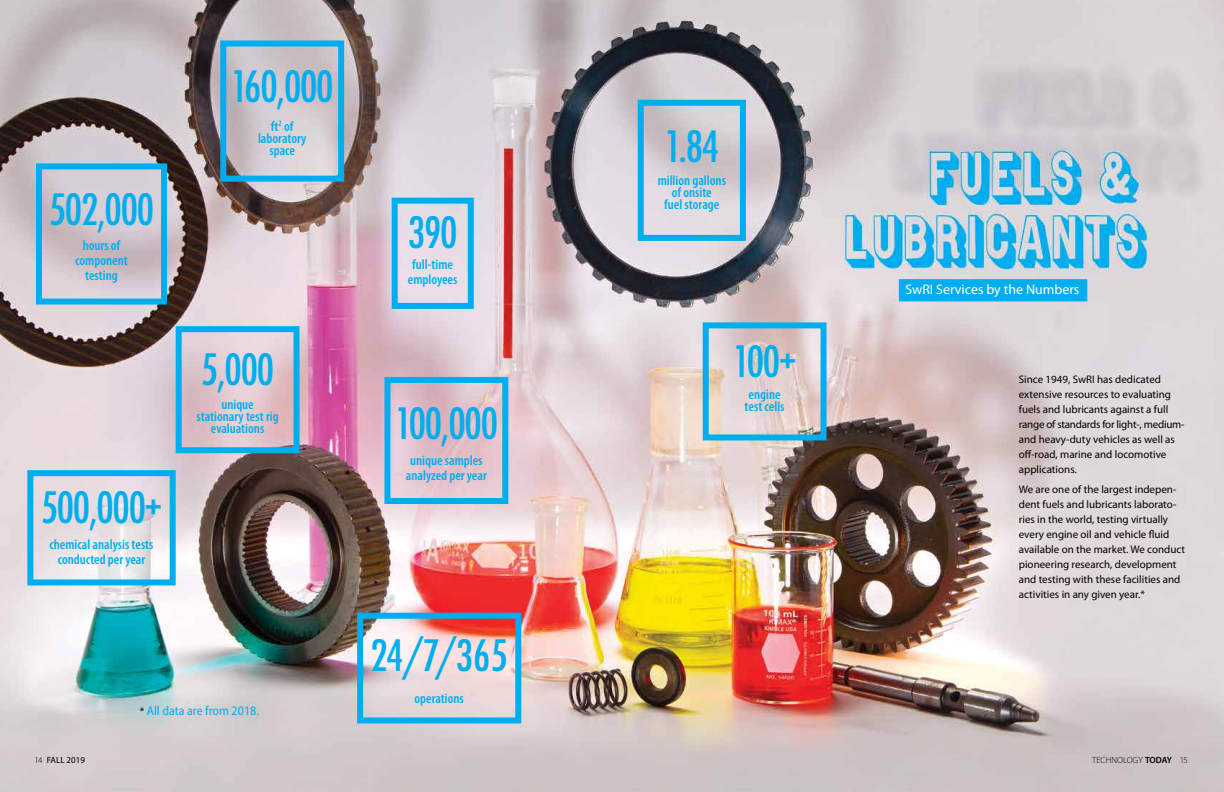
<style>
.page{position:relative;width:1224px;height:792px;background:#fff}
.page>*{position:absolute;margin:0;border:0;box-sizing:border-box;transform-origin:0 0}
.t1{font:500 condensed 42px "Futura";letter-spacing:-.03em;color:#00aeef}
.t2{font:600 condensed 14px/12px "Myriad Pro";color:#00aeef;text-align:center}
.t3{font:13.9px "Myriad Pro";color:#fff}
.t4{font:semi-condensed 13px "Myriad Pro";color:#00aeef}
.t5{font:11px/15px "Myriad Pro";color:#000}
.t6{font:300 9px "Myriad Pro";color:#000}
.t7{font:9px "Myriad Pro";color:#000}
.s1{font-weight:300}
.s2{font-stretch:normal;font-size:11px;color:#000}
.s3{font-weight:600}
</style>
<div class="page">
<img style="left:0;top:0;width:1224px;height:792px">
<div style="left:220px;top:41px;width:124px;height:141px;border:6px solid #00aeef"></div>
<div style="left:392px;top:198px;width:82px;height:111px;border:6px solid #00aeef"></div>
<div style="left:638px;top:100px;width:108px;height:141px;border:6px solid #00aeef"></div>
<div style="left:36px;top:163px;width:131px;height:142px;border:6px solid #00aeef"></div>
<div style="left:384px;top:377px;width:124px;height:127px;border:6px solid #00aeef"></div>
<div style="left:357px;top:613px;width:164px;height:110px;border:6px solid #00aeef"></div>
<div style="left:27px;top:470px;width:149px;height:115px;border:6px solid #00aeef"></div>
<div style="left:176px;top:326px;width:124px;height:127px;border:6px solid #00aeef"></div>
<div style="left:703px;top:322px;width:124px;height:118px;border:6px solid #00aeef"></div>
<div style="left:899px;top:279px;width:188px;height:22px;background:#00aeef;border:1px solid #00aeef"></div>
<h1 class="t1" style="left:231px;top:60px;width:104px">160,000</h1>
<h1 class="t1" style="left:49px;top:183px;width:107px">502,000</h1>
<p class="t2" style="left:75px;top:238px;width:54px;line-height:15px">hours of component testing</p>
<h1 class="t1" style="left:41px;top:481px;width:123px">500,000+</h1>
<p class="t2" style="left:49px;top:537px;width:106px;line-height:15px">chemical analysis tests conducted per year</p>
<p class="t2" style="left:258px;top:121px;width:50px">ft<sup>2</sup> of laboratory space</p>
<h1 class="t1" style="left:201px;top:342px;width:75px">5,000</h1>
<p class="t2" style="left:197px;top:398px;width:84px">unique stationary test rig evaluations</p>
<p class="t7" style="left:35px;top:755px;width:52px"><span class="s1">14</span> FALL 2019</p>
<p class="t4" style="left:140px;top:703px;width:121px"><span class="s2">*</span> All data are from 2018.</p>
<h1 class="t1" style="left:408px;top:205px;width:51px">390</h1>
<p class="t2" style="left:408px;top:257px;width:51px;line-height:15px">full-time employees</p>
<h1 class="t1" style="left:395px;top:396px;width:105px">100,000</h1>
<p class="t2" style="left:406px;top:453px;width:82px;line-height:15px">unique samples analyzed per year</p>
<h1 class="t1" style="left:370px;top:629px;width:139px">24/7/365</h1>
<p class="t2" style="left:414px;top:693px;width:51px">operations</p>
<h1 class="t1" style="left:664px;top:119px;width:56px">1.84</h1>
<p class="t2" style="left:658px;top:175px;width:70px">million gallons of onsite<br>fuel storage</p>
<h1 class="t1" style="left:733px;top:335px;width:65px">100+</h1>
<p class="t2" style="left:745px;top:389px;width:41px;text-align:left">engine test cells</p>
<p class="t3" style="left:905px;top:282px;width:175px">SwRI Services by the Numbers</p>
<p class="t5" style="left:1019px;top:372px;width:167px">Since 1949, SwRI has dedicated extensive resources to evaluating fuels and lubricants against a full range of standards for light-, medium&shy;and heavy-duty vehicles as well as off-road, marine and locomotive applications.</p>
<p class="t5" style="left:1019px;top:482px;width:168px">We are one of the largest indepen&shy;dent fuels and lubricants laborato&shy;ries in the world, testing virtually every engine oil and vehicle fluid available on the market. We conduct pioneering research, development and testing with these facilities and activities in any given year.*</p>
<p class="t6" style="left:1092px;top:755px;width:97px">TECHNOLOGY <span class="s3">TODAY</span> 175</p>
</div>
